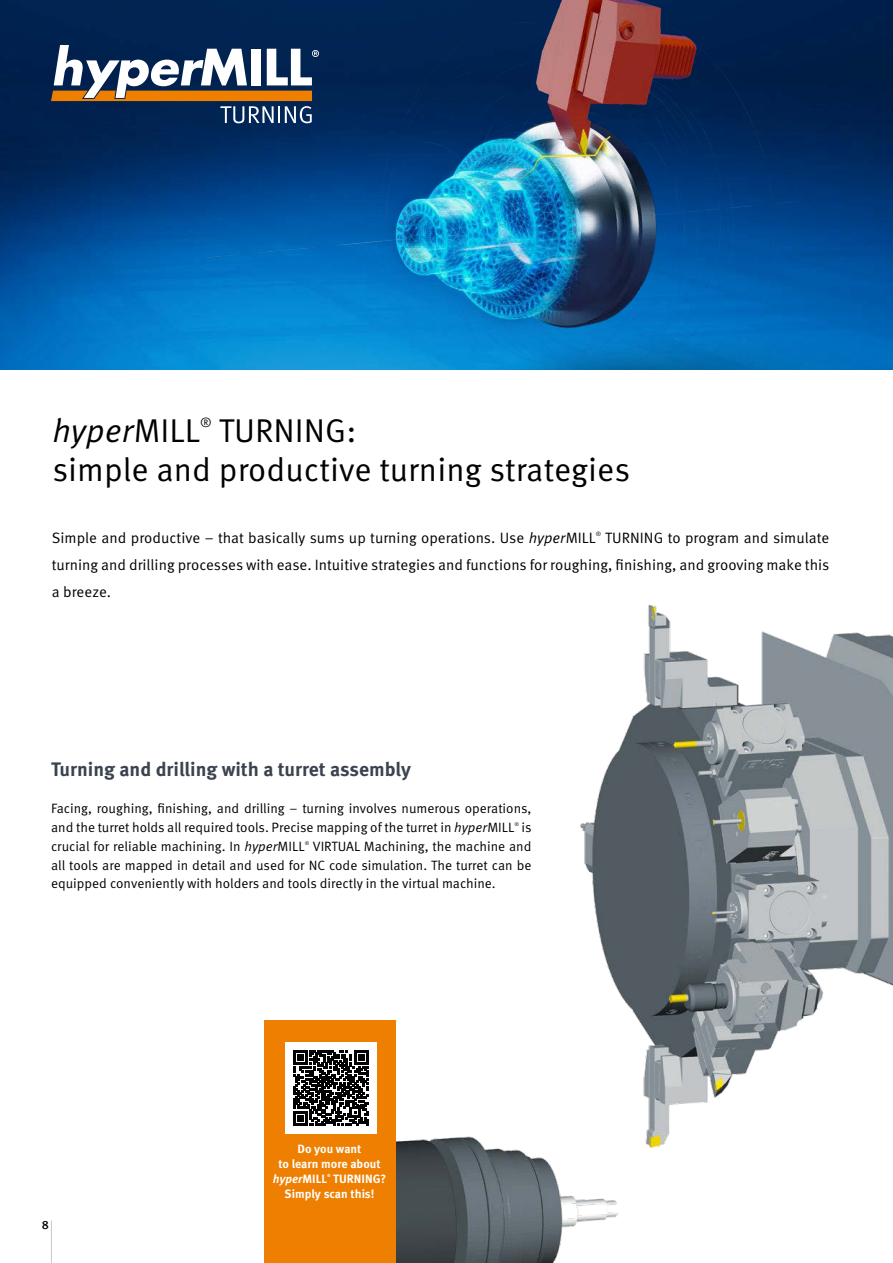
<style>
.page{position:relative;width:893px;height:1263px;background:#fff}
.page>*{position:absolute;margin:0;border:0;box-sizing:border-box;transform-origin:0 0}
.t1{font:33px/39.6px "Meta Pro";color:#000}
.t2{font:italic 33px "Meta Pro";color:#000}
.t3{font:700 19.5px "Meta Pro";color:#3b434f}
.t4{font:15px/27px "Meta Pro";color:#000;text-align:justify}
.t5{font:13.5px/18.8px "Meta Pro";color:#000}
.t6{font:13.05px "Meta Pro";color:#000}
.t7{font:700 12px/15px "Meta Pro";color:#fff}
.t8{font:italic 700 12px "Meta Pro";color:#fff}
.t9{font:500 12px "Meta Pro";color:#000}
.t10{font:6.15px "Meta Pro";color:#000}
.t11{font:5.25px "Meta Pro";color:#000}
.t12{font:700 4.35px "Meta Pro";color:#fff}
.s1{font-style:normal}
.s2{font-style:italic}
</style>
<div class="page">
<img style="left:0;top:0;width:893px;height:370px">
<svg style="left:51px;top:45px;width:268px;height:78px"></svg>
<img style="left:580px;top:604px;width:313px;height:544px">
<img style="left:395px;top:1135px;width:227px;height:128px">
<div style="left:264px;top:1020px;width:131px;height:243px;background:#ee7f00"></div>
<div style="left:285px;top:1042px;width:91px;height:91px;background:#fff"></div>
<svg style="left:293px;top:1050px;width:75px;height:75px"></svg>
<hr style="left:51px;top:1220px;width:1px;height:43px;background:#c5c9d0">
<h1 class="t2" style="left:53px;top:411px;width:149px">hyper<span class="s1">MILL</span></h1>
<p class="t6" style="left:200px;top:414px;width:13px">®</p>
<h1 class="t1" style="left:53px;top:411px;width:579px;text-indent:166px">TURNING:<br>simple and productive turning strategies</h1>
<p class="t4" style="left:52px;top:524px;width:545px">Simple and productive – that basically sums up turning operations. Use <span class="s2">hyper</span>MILL</p>
<p class="t10" style="left:596px;top:530px;width:7px">®</p>
<p class="t4" style="left:52px;top:524px;width:779px;text-indent:553px">TURNING to program and simulate turning and drilling processes with ease. Intuitive strategies and functions for roughing, finishing, and grooving make this a breeze.</p>
<h2 class="t3" style="left:51px;top:757px;width:362px">Turning and drilling with a turret assembly</h2>
<p class="t5" style="left:51px;top:799px;width:482px">Facing, roughing, finishing, and drilling – turning involves numerous operations, and the turret holds all required tools. Precise mapping of the turret in <span class="s2">hyper</span>MILL</p>
<p class="t11" style="left:514px;top:821px;width:6px">®</p>
<p class="t5" style="left:522px;top:818px;width:12px">is</p>
<p class="t5" style="left:51px;top:837px;width:255px">crucial for reliable machining. In <span class="s2">hyper</span>MILL</p>
<p class="t11" style="left:305px;top:840px;width:6px">®</p>
<p class="t5" style="left:51px;top:837px;width:482px;text-align:justify;text-indent:262px">VIRTUAL Machining, the machine and all tools are mapped in detail and used for NC code simulation. The turret can be equipped conveniently with holders and tools directly in the virtual machine.</p>
<p class="t9" style="left:42px;top:1217px;width:9px">8</p>
<p class="t7" style="left:298px;top:1141px;width:65px">Do you want</p>
<p class="t7" style="left:278px;top:1156px;width:104px">to learn more about</p>
<p class="t8" style="left:273px;top:1171px;width:56px">hyper<span class="s1">MILL</span></p>
<p class="t12" style="left:327px;top:1173px;width:5px">®</p>
<p class="t7" style="left:285px;top:1171px;width:103px;text-indent:48px">TURNING?<br>Simply scan this!</p>
</div>
